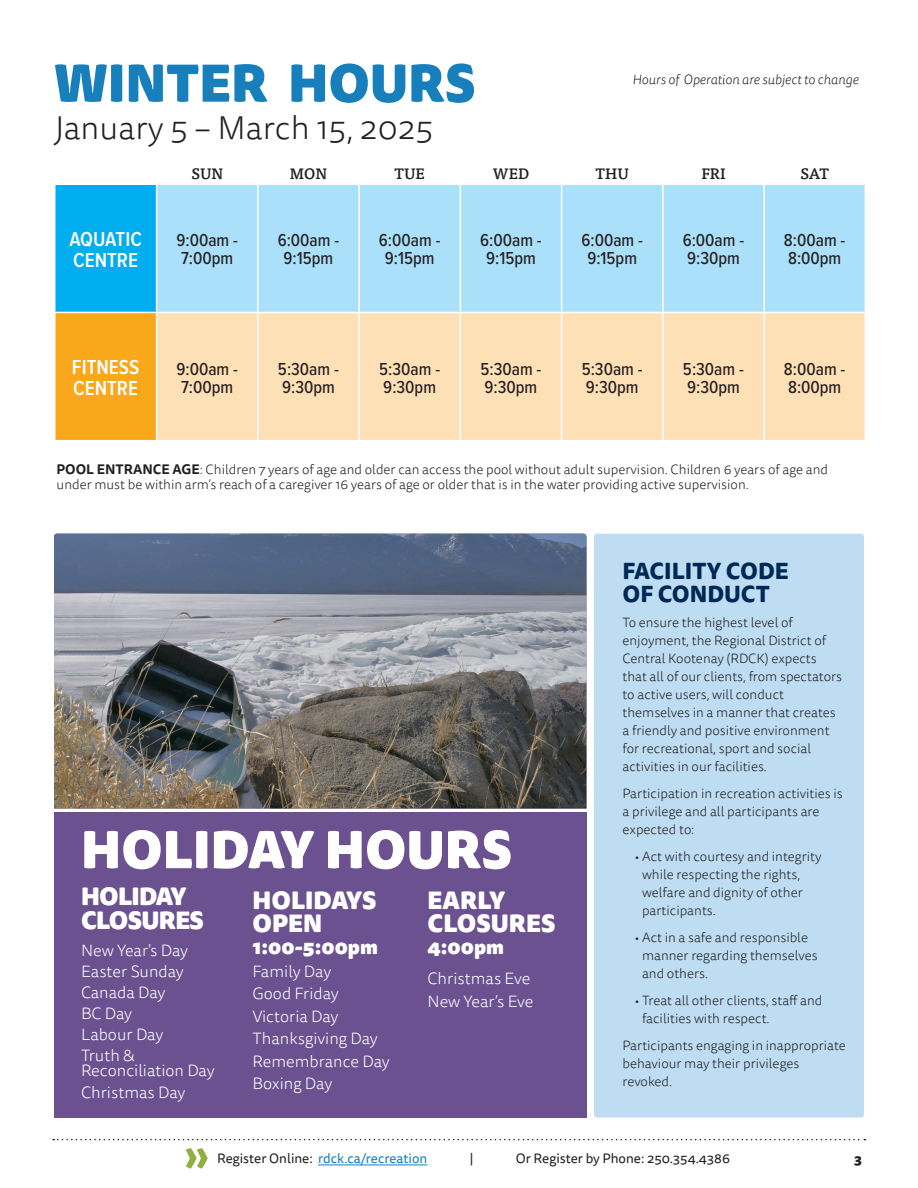
<style>
.page{position:relative;width:918px;height:1188px;background:#fff}
.page>*{position:absolute;margin:0;border:0;box-sizing:border-box;transform-origin:0 0}
.heading_18{font:900 51px "Tisa Sans Pro";color:#fff}
.heading_18-2{font:900 51px "Tisa Sans Pro";color:#167fbc}
.heading_18-3{font:300 33px "Tisa Sans Pro";color:#231f20}
.body{font:900 24px/22.5px "Tisa Sans Pro";color:#fff}
.feature_body{font:900 24px/24px "Tisa Sans Pro";letter-spacing:-.03em;color:#fff}
.page_big_title{font:800 22.5px/22.5px "Tisa Sans Pro";color:#002855}
.hours_table_left{font:600 21px/21px "Proxima Nova Cond";color:#fff}
.body-2{font:900 19.5px "Tisa Sans Pro";color:#fff}
.table_schedule_body{font:500 18px/18px "Proxima Nova Cond";color:#231f20}
.body-3{font:300 16.5px "Tisa Sans Pro";color:#fff}
.feature_body-2{font:300 16.5px/15px "Tisa Sans Pro";color:#fff}
.hours_table_header{font:500 15px "Tisa Pro";color:#231f20}
.LG_Program_Description{font:300 13.5px/18px "Tisa Sans Pro";color:#231f20}
.body-4{font:300 13.5px/15px "Tisa Sans Pro";color:#231f20}
.program_notes_italic{font:italic 300 13.5px "Tisa Sans Pro";color:#231f20}
.t1{font:13.5px "Tisa Sans Pro";color:#167fbc}
.t2{font:13.5px "Tisa Sans Pro";color:#231f20}
.t3{font:800 13.5px "Tisa Sans Pro";color:#231f20}
.s1{font-weight:700}
.s2{color:#231f20}
</style>
<div class="page">
<svg style="left:53px;top:1139px;width:812px;height:1px"></svg>
<hr style="left:318px;top:1164px;width:109px;height:1px;background:#167fbc">
<svg style="left:186px;top:1148px;width:22px;height:21px"></svg>
<div style="left:54px;top:812px;width:532px;height:306px;background:#6b5190"></div>
<div style="left:594px;top:534px;width:270px;height:584px;background:#beddf3;border-radius:3px"></div>
<div style="left:55px;top:185px;width:102px;height:127px;background:#00aeef"></div>
<div style="left:157px;top:185px;width:708px;height:127px;background:#aae0f9"></div>
<div style="left:55px;top:312px;width:102px;height:129px;background:#f9a71b"></div>
<div style="left:157px;top:313px;width:708px;height:127px;background:#fee0b6"></div>
<hr style="left:54px;top:185px;width:2px;height:127px;background:#fff">
<hr style="left:156px;top:185px;width:1px;height:127px;background:#fff">
<hr style="left:257px;top:185px;width:2px;height:127px;background:#fff">
<hr style="left:358px;top:185px;width:2px;height:127px;background:#fff">
<hr style="left:460px;top:185px;width:1px;height:127px;background:#fff">
<hr style="left:561px;top:185px;width:1px;height:127px;background:#fff">
<hr style="left:662px;top:185px;width:2px;height:127px;background:#fff">
<hr style="left:763px;top:185px;width:2px;height:127px;background:#fff">
<hr style="left:54px;top:312px;width:103px;height:1px;background:#fff">
<hr style="left:54px;top:313px;width:2px;height:127px;background:#fff">
<hr style="left:156px;top:313px;width:1px;height:127px;background:#fff">
<hr style="left:257px;top:313px;width:2px;height:127px;background:#fff">
<hr style="left:358px;top:313px;width:2px;height:127px;background:#fff">
<hr style="left:460px;top:313px;width:1px;height:127px;background:#fff">
<hr style="left:561px;top:313px;width:1px;height:127px;background:#fff">
<hr style="left:662px;top:313px;width:2px;height:127px;background:#fff">
<hr style="left:763px;top:313px;width:2px;height:127px;background:#fff">
<hr style="left:54px;top:440px;width:103px;height:1px;background:#fff">
<img style="left:54px;top:534px;width:532px;height:274px">
<p class="heading_18-2" style="left:54px;top:42px;width:423px">WINTER HOURS</p>
<p class="heading_18-3" style="left:54px;top:107px;width:381px">January 5 – March 15, 2025</p>
<p class="program_notes_italic" style="left:632px;top:71px;width:228px">Hours of Operation are subject to change</p>
<p class="hours_table_header" style="left:191px;top:162px;width:33px">SUN</p>
<p class="hours_table_header" style="left:290px;top:162px;width:39px">MON</p>
<p class="hours_table_header" style="left:395px;top:162px;width:32px">TUE</p>
<p class="hours_table_header" style="left:493px;top:162px;width:37px">WED</p>
<p class="hours_table_header" style="left:596px;top:162px;width:35px">THU</p>
<p class="hours_table_header" style="left:701px;top:162px;width:26px">FRI</p>
<p class="hours_table_header" style="left:800px;top:162px;width:30px">SAT</p>
<p class="hours_table_left" style="left:69px;top:230px;width:74px">AQUATIC<br>CENTRE</p>
<p class="table_schedule_body" style="left:176px;top:231px;width:63px">9:00am -<br>7:00pm</p>
<p class="table_schedule_body" style="left:278px;top:231px;width:63px;text-align:center">6:00am -<br>9:15pm</p>
<p class="table_schedule_body" style="left:379px;top:231px;width:63px;text-align:center">6:00am -<br>9:15pm</p>
<p class="table_schedule_body" style="left:480px;top:231px;width:63px;text-align:center">6:00am -<br>9:15pm</p>
<p class="table_schedule_body" style="left:581px;top:231px;width:63px;text-align:center">6:00am -<br>9:15pm</p>
<p class="table_schedule_body" style="left:683px;top:231px;width:63px">6:00am -<br>9:30pm</p>
<p class="table_schedule_body" style="left:784px;top:231px;width:63px">8:00am -<br>8:00pm</p>
<p class="hours_table_left" style="left:72px;top:358px;width:69px">FITNESS<br>CENTRE</p>
<p class="table_schedule_body" style="left:176px;top:359px;width:63px">9:00am -<br>7:00pm</p>
<p class="table_schedule_body" style="left:278px;top:359px;width:62px">5:30am -<br>9:30pm</p>
<p class="table_schedule_body" style="left:379px;top:359px;width:62px">5:30am -<br>9:30pm</p>
<p class="table_schedule_body" style="left:480px;top:359px;width:62px">5:30am -<br>9:30pm</p>
<p class="table_schedule_body" style="left:582px;top:359px;width:62px">5:30am -<br>9:30pm</p>
<p class="table_schedule_body" style="left:683px;top:359px;width:62px">5:30am -<br>9:30pm</p>
<p class="table_schedule_body" style="left:784px;top:359px;width:63px">8:00am -<br>8:00pm</p>
<p class="body-4" style="left:57px;top:462px;width:773px"><span class="s1">POOL ENTRANCE AGE</span>: Children 7 years of age and older can access the pool without adult supervision. Children 6 years of age and under must be within arm’s reach of a caregiver 16 years of age or older that is in the water providing active supervision.</p>
<p class="heading_18" style="left:81px;top:809px;width:433px">HOLIDAY HOURS</p>
<p class="feature_body" style="left:81px;top:883px;width:124px">HOLIDAY<br>CLOSURES</p>
<p class="feature_body-2" style="left:81px;top:943px;width:109px">New Year's Day</p>
<p class="feature_body-2" style="left:81px;top:964px;width:104px">Easter Sunday</p>
<p class="feature_body-2" style="left:81px;top:985px;width:86px">Canada Day</p>
<p class="feature_body-2" style="left:81px;top:1006px;width:53px">BC Day</p>
<p class="feature_body-2" style="left:81px;top:1027px;width:84px">Labour Day</p>
<p class="feature_body-2" style="left:81px;top:1048px;width:135px">Truth &amp;<br>Reconciliation Day</p>
<p class="feature_body-2" style="left:81px;top:1085px;width:106px">Christmas Day</p>
<p class="body" style="left:253px;top:889px;width:125px">HOLIDAYS<br>OPEN</p>
<p class="body-2" style="left:253px;top:931px;width:127px">1:00-5:00pm</p>
<p class="body-3" style="left:253px;top:960px;width:80px">Family Day</p>
<p class="body-3" style="left:253px;top:983px;width:88px">Good Friday</p>
<p class="body-3" style="left:253px;top:1005px;width:87px">Victoria Day</p>
<p class="body-3" style="left:253px;top:1028px;width:127px">Thanksgiving Day</p>
<p class="body-3" style="left:253px;top:1050px;width:139px">Remembrance Day</p>
<p class="body-3" style="left:253px;top:1073px;width:81px">Boxing Day</p>
<p class="body" style="left:428px;top:889px;width:129px">EARLY<br>CLOSURES</p>
<p class="body-2" style="left:428px;top:931px;width:78px">4:00pm</p>
<p class="body-3" style="left:428px;top:968px;width:104px">Christmas Eve</p>
<p class="body-3" style="left:428px;top:990px;width:107px">New Year’s Eve</p>
<p class="page_big_title" style="left:622px;top:560px;width:168px">FACILITY CODE<br>OF CONDUCT</p>
<p class="LG_Program_Description" style="left:622px;top:614px;width:221px">To ensure the highest level of enjoyment, the Regional District of Central Kootenay (RDCK) expects that all of our clients, from spectators to active users, will conduct themselves in a manner that creates a friendly and positive environment for recreational, sport and social activities in our facilities.</p>
<p class="LG_Program_Description" style="left:622px;top:785px;width:222px">Participation in recreation activities is a privilege and all participants are expected to:</p>
<p class="LG_Program_Description" style="left:642px;top:848px;width:181px;text-indent:-7px">• Act with courtesy and integrity while respecting the rights, welfare and dignity of other participants.</p>
<p class="LG_Program_Description" style="left:642px;top:929px;width:177px;text-indent:-7px">• Act in a safe and responsible manner regarding themselves and others.</p>
<p class="LG_Program_Description" style="left:642px;top:992px;width:182px;text-indent:-7px">• Treat all other clients, staff and facilities with respect.</p>
<p class="LG_Program_Description" style="left:622px;top:1037px;width:225px">Participants engaging in inappropriate behaviour may their privileges revoked.</p>
<p class="t1" style="left:217px;top:1149px;width:212px"><span class="s2">Register Online:</span> rdck.ca/recreation</p>
<p class="t2" style="left:470px;top:1149px;width:5px">|</p>
<p class="t2" style="left:516px;top:1149px;width:216px">Or Register by Phone: 250.354.4386</p>
<p class="t3" style="left:854px;top:1149px;width:9px">3</p>
</div>
